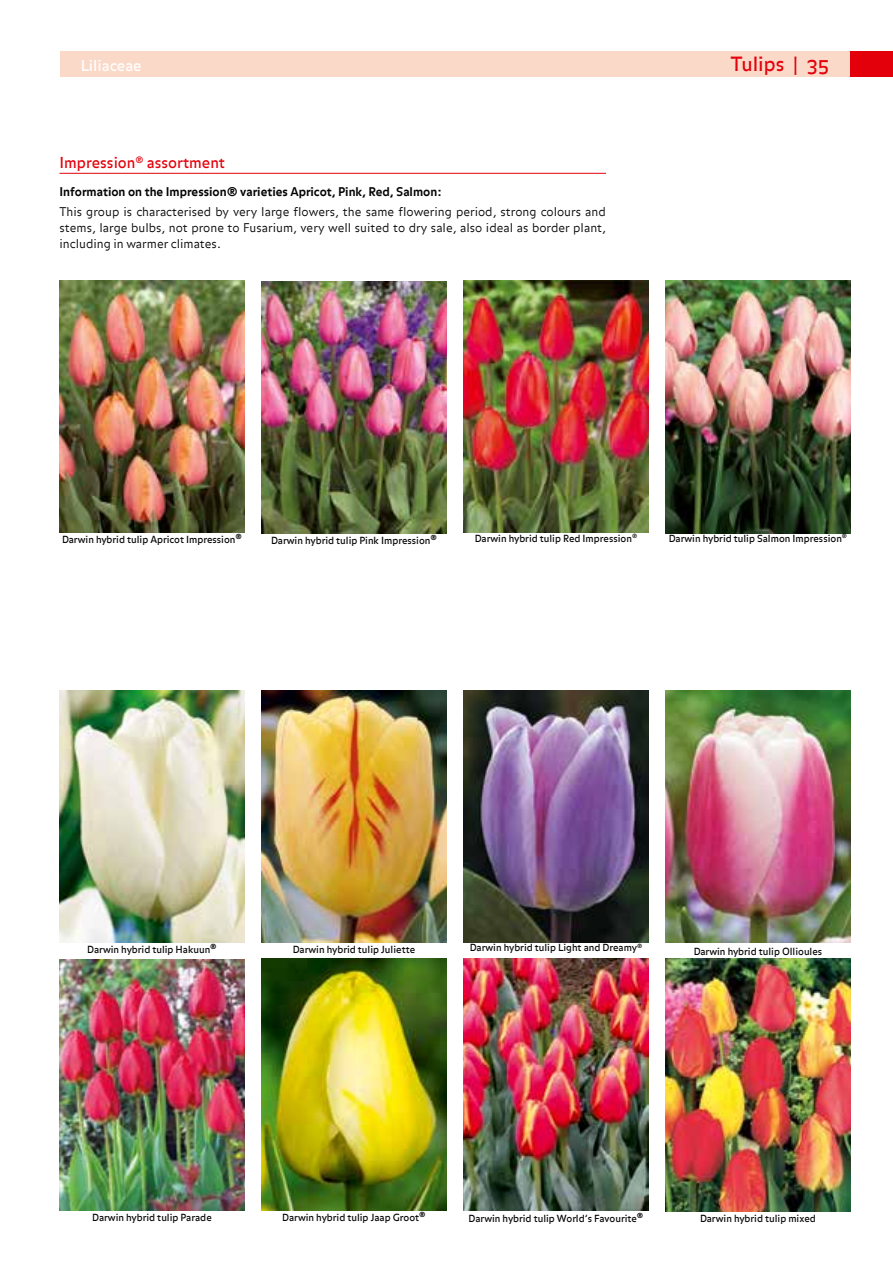
<style>
.page{position:relative;width:893px;height:1263px;background:#fff}
.page>*{position:absolute;margin:0;border:0;box-sizing:border-box;transform-origin:0 0}
.t1{font:19.5px "Balance OT";color:#e3000b}
.t2{font:15px "Balance OT";color:#e3000b}
.t3{font:15px "Balance OT";color:#fff}
.t4{font:300 12px/15.8px "Balance";color:#000;text-align:justify}
.t5{font:700 12px "Balance";color:#000}
.t6{font:9.75px "Balance OT";color:#000}
</style>
<div class="page">
<div style="left:60px;top:51px;width:790px;height:26px;background:#fbd9c9"></div>
<div style="left:850px;top:51px;width:43px;height:26px;background:#e3000b"></div>
<img style="left:60px;top:960px;width:184px;height:251px">
<img style="left:60px;top:691px;width:184px;height:252px">
<img style="left:261px;top:691px;width:185px;height:252px">
<img style="left:463px;top:691px;width:185px;height:252px">
<img style="left:665px;top:691px;width:185px;height:252px">
<img style="left:261px;top:281px;width:185px;height:252px">
<img style="left:463px;top:281px;width:185px;height:252px">
<hr style="left:60px;top:173px;width:546px;height:1px;background:#e3000b">
<img style="left:463px;top:958px;width:185px;height:253px">
<img style="left:665px;top:959px;width:185px;height:252px">
<img style="left:665px;top:281px;width:185px;height:252px">
<img style="left:261px;top:958px;width:185px;height:252px">
<img style="left:60px;top:281px;width:184px;height:252px">
<h2 class="t3" style="left:81px;top:57px;width:62px">Liliaceae</h2>
<h2 class="t2" style="left:60px;top:154px;width:167px">Impression<sup>®</sup> assortment</h2>
<p class="t5" style="left:60px;top:185px;width:384px">Information on the Impression® varieties Apricot, Pink, Red, Salmon:</p>
<p class="t4" style="left:60px;top:205px;width:548px">This group is characterised by very large flowers, the same flowering period, strong colours and stems, large bulbs, not prone to Fusarium, very well suited to dry sale, also ideal as border plant, including in warmer climates.</p>
<h1 class="t1" style="left:731px;top:53px;width:100px">Tulips | 35</h1>
<p class="t6" style="left:62px;top:534px;width:181px">Darwin hybrid tulip Apricot Impression<sup>®</sup></p>
<p class="t6" style="left:271px;top:535px;width:167px">Darwin hybrid tulip Pink Impression<sup>®</sup></p>
<p class="t6" style="left:475px;top:532px;width:164px">Darwin hybrid tulip Red Impression<sup>®</sup></p>
<p class="t6" style="left:669px;top:532px;width:180px">Darwin hybrid tulip Salmon Impression<sup>®</sup></p>
<p class="t6" style="left:87px;top:944px;width:131px">Darwin hybrid tulip Hakuun<sup>®</sup></p>
<p class="t6" style="left:293px;top:944px;width:124px">Darwin hybrid tulip Juliette</p>
<p class="t6" style="left:470px;top:942px;width:174px">Darwin hybrid tulip Light and Dreamy<sup>®</sup></p>
<p class="t6" style="left:694px;top:945px;width:130px">Darwin hybrid tulip Ollioules</p>
<p class="t6" style="left:92px;top:1212px;width:121px">Darwin hybrid tulip Parade</p>
<p class="t6" style="left:282px;top:1212px;width:145px">Darwin hybrid tulip Jaap Groot<sup>®</sup></p>
<p class="t6" style="left:469px;top:1212px;width:176px">Darwin hybrid tulip World’s Favourite<sup>®</sup></p>
<p class="t6" style="left:700px;top:1213px;width:117px">Darwin hybrid tulip mixed</p>
</div>
